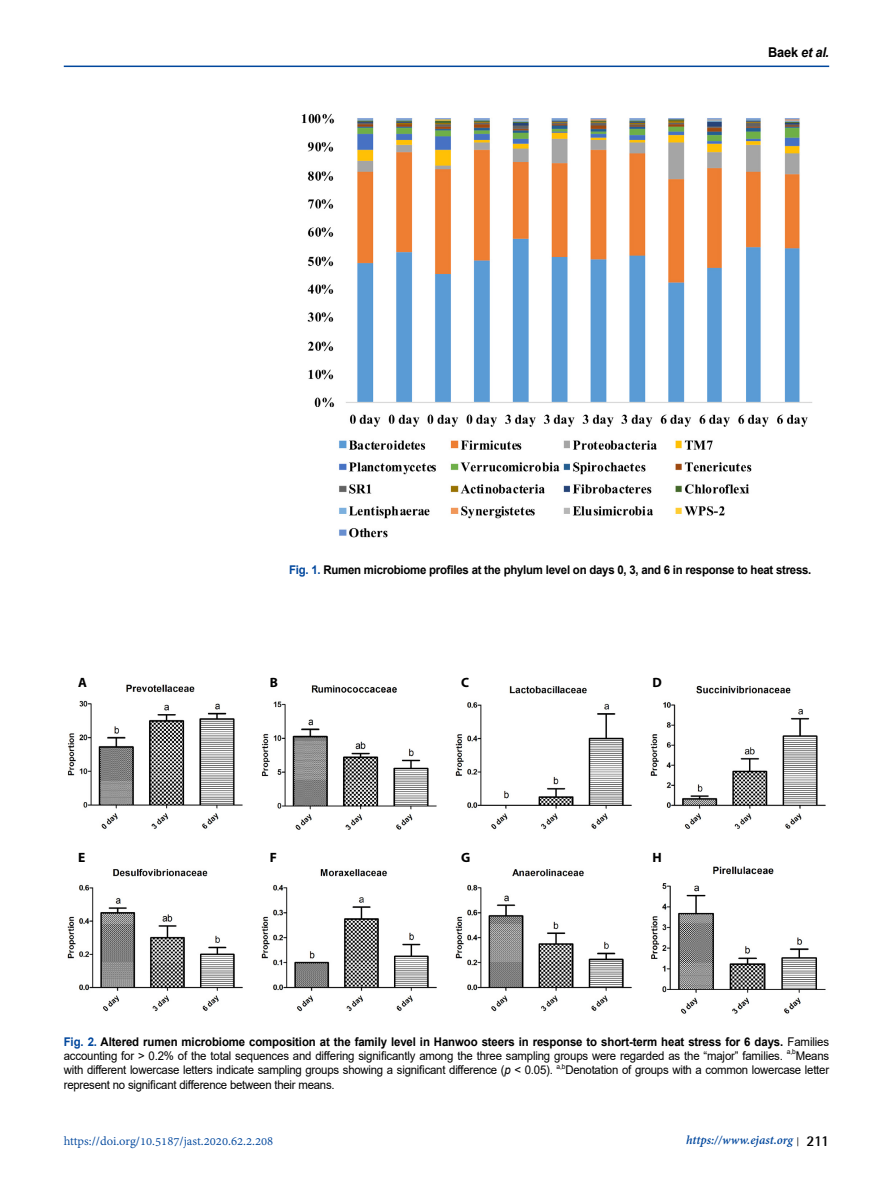
<style>
.page{position:relative;width:893px;height:1191px;background:#fff}
.page>*{position:absolute;margin:0;border:0;box-sizing:border-box;transform-origin:0 0}
.t1{font:13.5px "Adobe Devanagari";color:#00479d}
.t2{font:italic 700 13.5px "Adobe Devanagari";color:#00479d}
.t3{font:italic 700 13.5px "Arial";color:#000;scale:.95 1}
.t4{font:700 13.5px "Myriad Pro";color:#000}
.t5{font:12px/14.4px "Arial";letter-spacing:-.02em;color:#000;scale:.95 1}
.t6{font:700 12px "Arial";letter-spacing:-.02em;color:#000;scale:.95 1}
.t7{font:7.05px "Arial";color:#000;scale:.95 1}
.s1{font-style:normal}
.s2{color:#00479d}
.s3{font-weight:700;color:#00479d}
.s4{font-weight:700}
.s5{font-style:italic}
.s6{font-family:"Shonar Bangla";font-style:normal;font-size:12px;color:#000}
.s7{font-family:"Rotis Semi Sans Std";font-style:normal;font-size:15px;color:#000}
</style>
<div class="page">
<hr style="left:64px;top:66px;width:765px;height:1px;background:#00479d">
<img style="left:301px;top:113px;width:511px;height:425px">
<img style="left:67px;top:684px;width:176px;height:145px">
<img style="left:261px;top:685px;width:176px;height:145px">
<img style="left:455px;top:686px;width:177px;height:144px">
<img style="left:650px;top:685px;width:176px;height:144px">
<img style="left:67px;top:868px;width:176px;height:144px">
<img style="left:261px;top:869px;width:176px;height:143px">
<img style="left:455px;top:869px;width:177px;height:143px">
<img style="left:651px;top:866px;width:175px;height:148px">
<div style="left:84px;top:675px;width:17px;height:17px;background:#fff"></div>
<div style="left:276px;top:675px;width:18px;height:17px;background:#fff"></div>
<div style="left:472px;top:675px;width:17px;height:17px;background:#fff"></div>
<div style="left:664px;top:675px;width:17px;height:17px;background:#fff"></div>
<div style="left:664px;top:854px;width:17px;height:17px;background:#fff"></div>
<div style="left:472px;top:854px;width:17px;height:17px;background:#fff"></div>
<div style="left:276px;top:854px;width:18px;height:17px;background:#fff"></div>
<div style="left:84px;top:854px;width:17px;height:17px;background:#fff"></div>
<p class="t3" style="left:768px;top:43px;width:66px"><span class="s1">Baek</span> et al.</p>
<p class="t6" style="left:289px;top:561px;width:551px"><span class="s2">Fig. 1.</span> Rumen microbiome profiles at the phylum level on days 0, 3, and 6 in response to heat stress.</p>
<p class="t4" style="left:78px;top:674px;width:10px">A</p>
<p class="t4" style="left:270px;top:674px;width:10px">B</p>
<p class="t4" style="left:461px;top:674px;width:10px">C</p>
<p class="t4" style="left:652px;top:674px;width:11px">D</p>
<p class="t4" style="left:78px;top:848px;width:9px">E</p>
<p class="t4" style="left:270px;top:848px;width:9px">F</p>
<p class="t4" style="left:461px;top:848px;width:11px">G</p>
<p class="t4" style="left:652px;top:848px;width:11px">H</p>
<p class="t5" style="left:64px;top:1034px;width:807px"><span class="s3">Fig. 2.</span> <span class="s4">Altered rumen microbiome composition at the family level in Hanwoo steers in response to short-term heat stress for 6 days.</span> Families accounting for &gt; 0.2% of the total sequences and differing significantly among the three sampling groups were regarded as the “major” families.</p>
<p class="t7" style="left:787px;top:1047px;width:11px">a,b</p>
<p class="t5" style="left:796px;top:1048px;width:37px">Means</p>
<p class="t5" style="left:64px;top:1063px;width:516px">with different lowercase letters indicate sampling groups showing a significant difference (<span class="s5">p</span> &lt; 0.05).</p>
<p class="t7" style="left:556px;top:1061px;width:11px">a,b</p>
<p class="t5" style="left:565px;top:1063px;width:279px">Denotation of groups with a common lowercase letter</p>
<p class="t5" style="left:64px;top:1077px;width:287px">represent no significant difference between their means.</p>
<p class="t1" style="left:64px;top:1133px;width:211px">https://doi.org/10.5187/jast.2020.62.2.208</p>
<p class="t2" style="left:686px;top:1132px;width:144px">https://www.ejast.org <span class="s6">|</span> <span class="s7">211</span></p>
</div>
